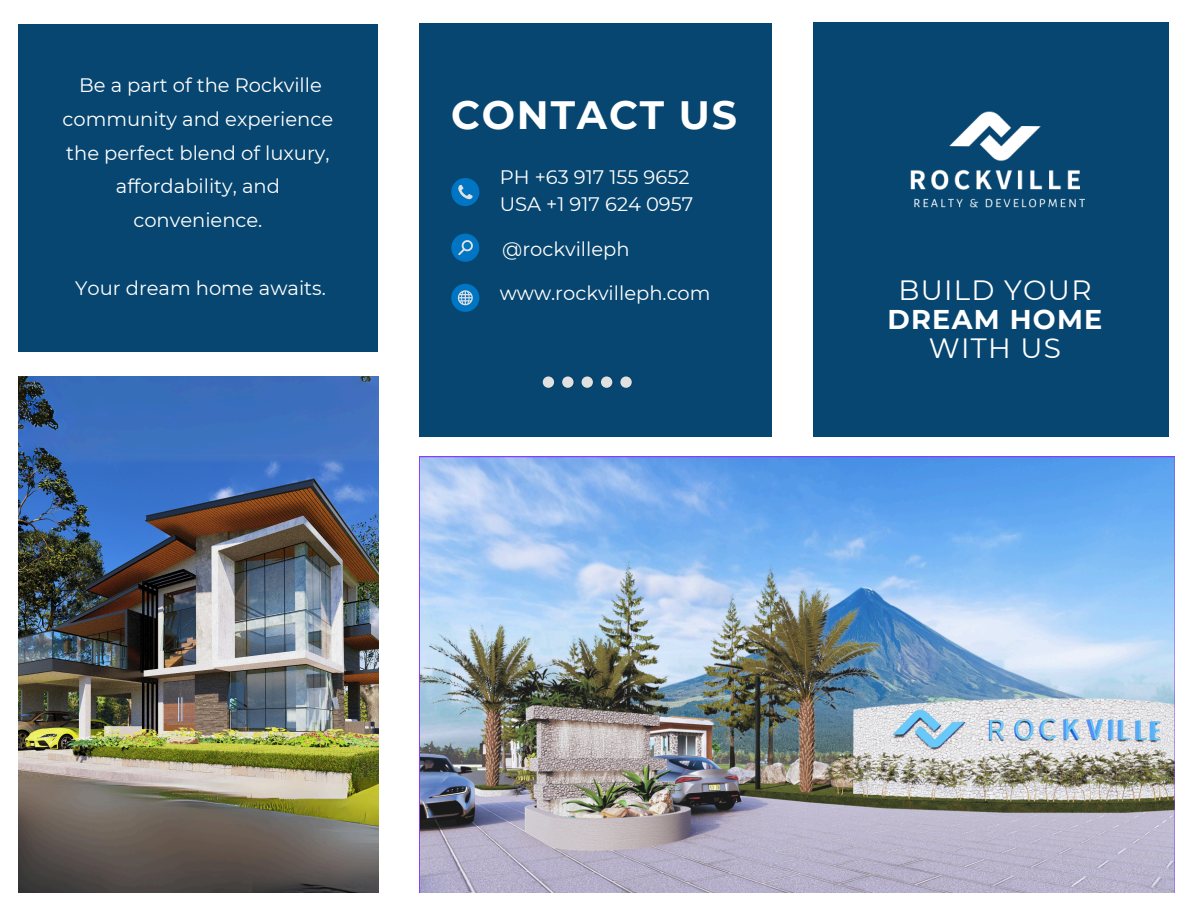
<style>
.page{position:relative;width:1188px;height:918px;background:#fff}
.page>*{position:absolute;margin:0;border:0;box-sizing:border-box;transform-origin:0 0}
.t1{font:700 39.45px "Montserrat";letter-spacing:.045em;color:#fff}
.t2{font:27.9px "Montserrat";letter-spacing:.045em;color:#fff}
.t3{font:700 27.15px "Montserrat";letter-spacing:.045em;color:#fff}
.t4{font:19.5px/33.8px "Montserrat";color:#fff}
</style>
<div class="page">
<div style="left:813px;top:22px;width:356px;height:415px;background:#074670"></div>
<div style="left:419px;top:24px;width:353px;height:413px;background:#074670"></div>
<div style="left:18px;top:24px;width:360px;height:328px;background:#074670"></div>
<img style="left:910px;top:111px;width:175px;height:97px">
<img style="left:419px;top:456px;width:755px;height:437px">
<svg style="left:543px;top:376px;width:90px;height:12px"></svg>
<svg style="left:451px;top:178px;width:28px;height:28px"></svg>
<svg style="left:451px;top:234px;width:28px;height:28px"></svg>
<svg style="left:451px;top:284px;width:28px;height:28px"></svg>
<img style="left:18px;top:376px;width:360px;height:517px">
<p class="t4" style="left:63px;top:68px;width:272px;text-align:center">Be a part of the Rockville community and experience the perfect blend of luxury, affordability, and convenience.</p>
<h3 class="t1" style="left:451px;top:91px;width:288px">CONTACT US</h3>
<p class="t4" style="left:500px;top:164px;width:195px;line-height:27px">PH +63 917 155 9652<br>USA +1 917 624 0957</p>
<h1 class="t4" style="left:502px;top:232px;width:129px">@rockvilleph</h1>
<p class="t4" style="left:500px;top:277px;width:212px">www.rockvilleph.com</p>
<p class="t4" style="left:75px;top:271px;width:252px">Your dream home awaits.</p>
<p class="t2" style="left:898px;top:273px;width:195px">BUILD YOUR</p>
<p class="t3" style="left:888px;top:302px;width:216px">DREAM HOME</p>
<p class="t2" style="left:929px;top:331px;width:134px">WITH US</p>
</div>
